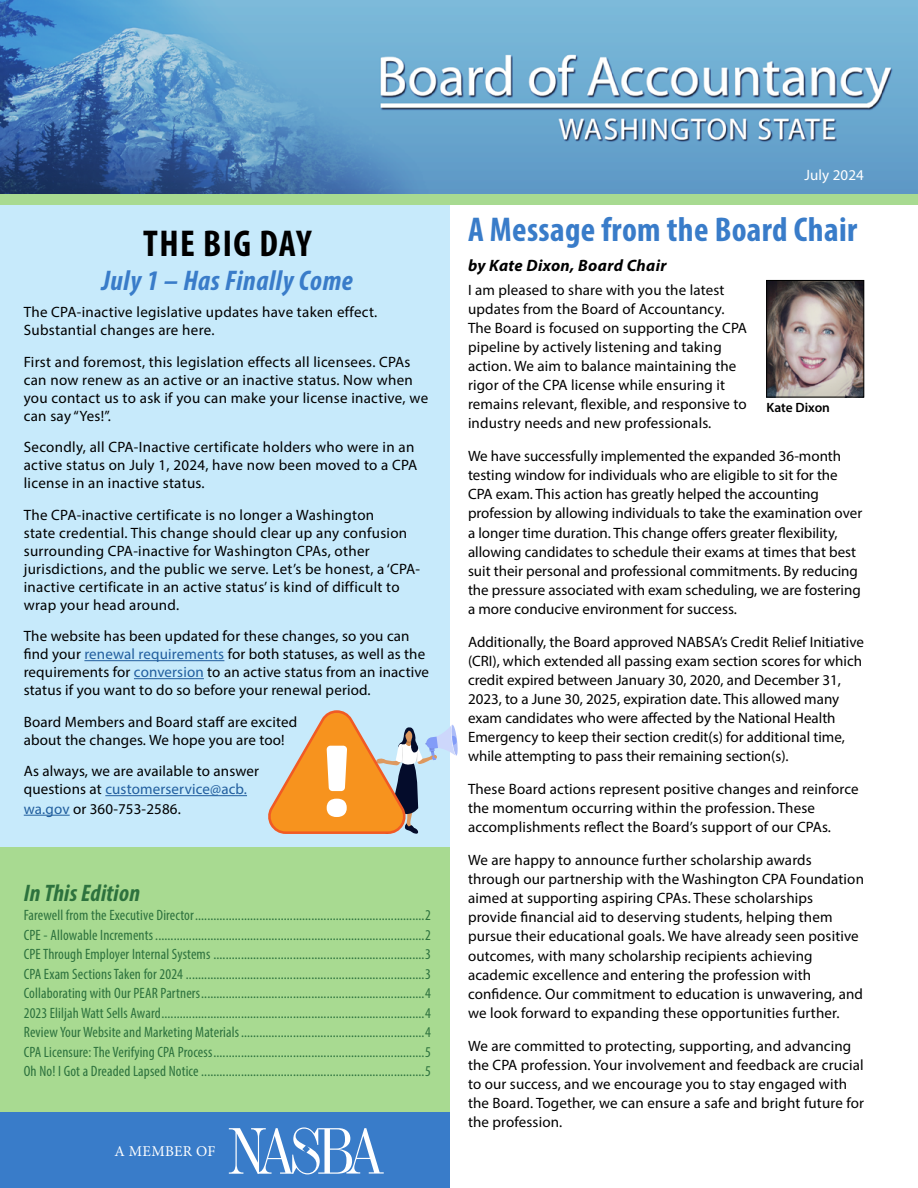
<style>
.page{position:relative;width:918px;height:1188px;background:#fff}
.page>*{position:absolute;margin:0;border:0;box-sizing:border-box;transform-origin:0 0}
.t1{font:700 condensed 37.5px "Myriad Pro";letter-spacing:.04em;color:#000}
.t2{font:700 condensed 34.5px "Myriad Pro";letter-spacing:.01em;color:#397cc9}
.t3{font:italic 700 condensed 28.5px "Myriad Pro";letter-spacing:.02em;color:#397cc9}
.t4{font:italic 700 condensed 24px "Myriad Pro";letter-spacing:.01em;color:#2d723e}
.t5{font:italic 700 16.5px "Myriad Pro";letter-spacing:.02em;color:#000}
.t6{font:15px/19.2px "Myriad Pro";letter-spacing:.01em;color:#000}
.t7{font:condensed 15px/19.5px "Myriad Pro";letter-spacing:.01em;color:#2d723e;text-align:justify}
.t8{font:15px "Minion Pro";letter-spacing:.02em;color:#fff}
.t9{font:15px "Myriad Pro";letter-spacing:.01em;color:#fff}
.t10{font:600 13.5px "Myriad Pro";color:#000}
.s1{color:#215e9e}
</style>
<div class="page">
<div style="left:0;top:204px;width:450px;height:643px;background:#c7eafb"></div>
<div style="left:0;top:847px;width:450px;height:265px;background:#a8da91"></div>
<img style="left:0;top:0;width:918px;height:194px">
<div style="left:0;top:1112px;width:450px;height:76px;background:#397cc9"></div>
<svg style="left:229px;top:1127px;width:155px;height:47px"></svg>
<div style="left:0;top:194px;width:918px;height:10px;background:#a8da91"></div>
<hr style="left:84px;top:660px;width:140px;height:1px;background:#215e9e">
<hr style="left:134px;top:678px;width:70px;height:1px;background:#215e9e">
<hr style="left:105px;top:795px;width:142px;height:1px;background:#215e9e">
<hr style="left:24px;top:815px;width:46px;height:1px;background:#215e9e">
<svg style="left:268px;top:710px;width:190px;height:124px"></svg>
<img style="left:768px;top:282px;width:94px;height:113px">
<div style="left:766px;top:280px;width:98px;height:117px;border:1px solid #000"></div>
<h1 class="t1" style="left:143px;top:220px;width:170px">THE BIG DAY</h1>
<h3 class="t3" style="left:102px;top:263px;width:253px">July 1 – Has Finally Come</h3>
<p class="t6" style="left:24px;top:303px;width:355px;line-height:18px">The CPA-inactive legislative updates have taken effect.<br>Substantial changes are here.</p>
<p class="t6" style="left:24px;top:352px;width:406px;line-height:18px">First and foremost, this legislation effects all licensees. CPAs can now renew as an active or an inactive status. Now when you contact us to ask if you can make your license inactive, we can say “Yes!”.</p>
<p class="t6" style="left:24px;top:438px;width:395px;line-height:18px">Secondly, all CPA-Inactive certificate holders who were in an active status on July 1, 2024, have now been moved to a CPA license in an inactive status.</p>
<p class="t6" style="left:24px;top:505px;width:398px;line-height:18px">The CPA-inactive certificate is no longer a Washington<br>state credential. This change should clear up any confusion surrounding CPA-inactive for Washington CPAs, other jurisdictions, and the public we serve. Let’s be honest, a ‘CPA&shy;inactive certificate in an active status’ is kind of difficult to wrap your head around.</p>
<p class="t6" style="left:24px;top:627px;width:407px;line-height:18px">The website has been updated for these changes, so you can find your <span class="s1">renewal requirements</span> for both statuses, as well as the requirements for <span class="s1">conversion</span> to an active status from an inactive status if you want to do so before your renewal period.</p>
<p class="t6" style="left:24px;top:712px;width:275px;line-height:18px">Board Members and Board staff are excited about the changes. We hope you are too!</p>
<p class="t6" style="left:24px;top:762px;width:237px;line-height:18px">As always, we are available to answer questions at <span class="s1">customerservice@acb.</span></p>
<p class="t6" style="left:24px;top:799px;width:159px"><span class="s1">wa.gov</span> or 360-753-2586.</p>
<h3 class="t4" style="left:24px;top:878px;width:118px">In This Edition</h3>
<p class="t7" style="left:24px;top:905px;width:409px">Farewell from the Executive Director...........................................................................2<br>CPE - Allowable Increments ........................................................................................2<br>CPE Through Employer Internal Systems .....................................................................3<br>CPA Exam Sections Taken for 2024 ..............................................................................3<br>Collaborating with Our PEAR Partners.........................................................................4<br>2023 Eliljah Watt Sells Award......................................................................................4<br>Review Your Website and Marketing Materials............................................................4<br>CPA Licensure: The Verifying CPA Process.....................................................................5<br>Oh No! I Got a Dreaded Lapsed Notice .........................................................................5</p>
<p class="t8" style="left:115px;top:1141px;width:102px">A MEMBER OF</p>
<p class="t9" style="left:804px;top:166px;width:61px">July 2024</p>
<h2 class="t2" style="left:468px;top:208px;width:391px">A Message from the Board Chair</h2>
<p class="t5" style="left:468px;top:255px;width:200px">by Kate Dixon, Board Chair</p>
<p class="t6" style="left:468px;top:280px;width:281px">I am pleased to share with you the latest updates from the Board of Accountancy.<br>The Board is focused on supporting the CPA pipeline by actively listening and taking action. We aim to balance maintaining the rigor of the CPA license while ensuring it remains relevant, flexible, and responsive to industry needs and new professionals.</p>
<p class="t6" style="left:468px;top:446px;width:396px">We have successfully implemented the expanded 36-month testing window for individuals who are eligible to sit for the CPA exam. This action has greatly helped the accounting profession by allowing individuals to take the examination over a longer time duration. This change offers greater flexibility, allowing candidates to schedule their exams at times that best suit their personal and professional commitments. By reducing the pressure associated with exam scheduling, we are fostering a more conducive environment for success.</p>
<p class="t6" style="left:468px;top:632px;width:398px">Additionally, the Board approved NABSA’s Credit Relief Initiative (CRI), which extended all passing exam section scores for which credit expired between January 30, 2020, and December 31, 2023, to a June 30, 2025, expiration date. This allowed many exam candidates who were affected by the National Health Emergency to keep their section credit(s) for additional time, while attempting to pass their remaining section(s).</p>
<p class="t6" style="left:468px;top:779px;width:392px">These Board actions represent positive changes and reinforce the momentum occurring within the profession. These accomplishments reflect the Board’s support of our CPAs.</p>
<p class="t6" style="left:468px;top:850px;width:398px">We are happy to announce further scholarship awards through our partnership with the Washington CPA Foundation aimed at supporting aspiring CPAs. These scholarships provide financial aid to deserving students, helping them pursue their educational goals. We have already seen positive outcomes, with many scholarship recipients achieving academic excellence and entering the profession with confidence. Our commitment to education is unwavering, and we look forward to expanding these opportunities further.</p>
<p class="t6" style="left:468px;top:1036px;width:398px">We are committed to protecting, supporting, and advancing the CPA profession. Your involvement and feedback are crucial to our success, and we encourage you to stay engaged with the Board. Together, we can ensure a safe and bright future for the profession.</p>
<p class="t10" style="left:766px;top:399px;width:65px">Kate Dixon</p>
</div>
